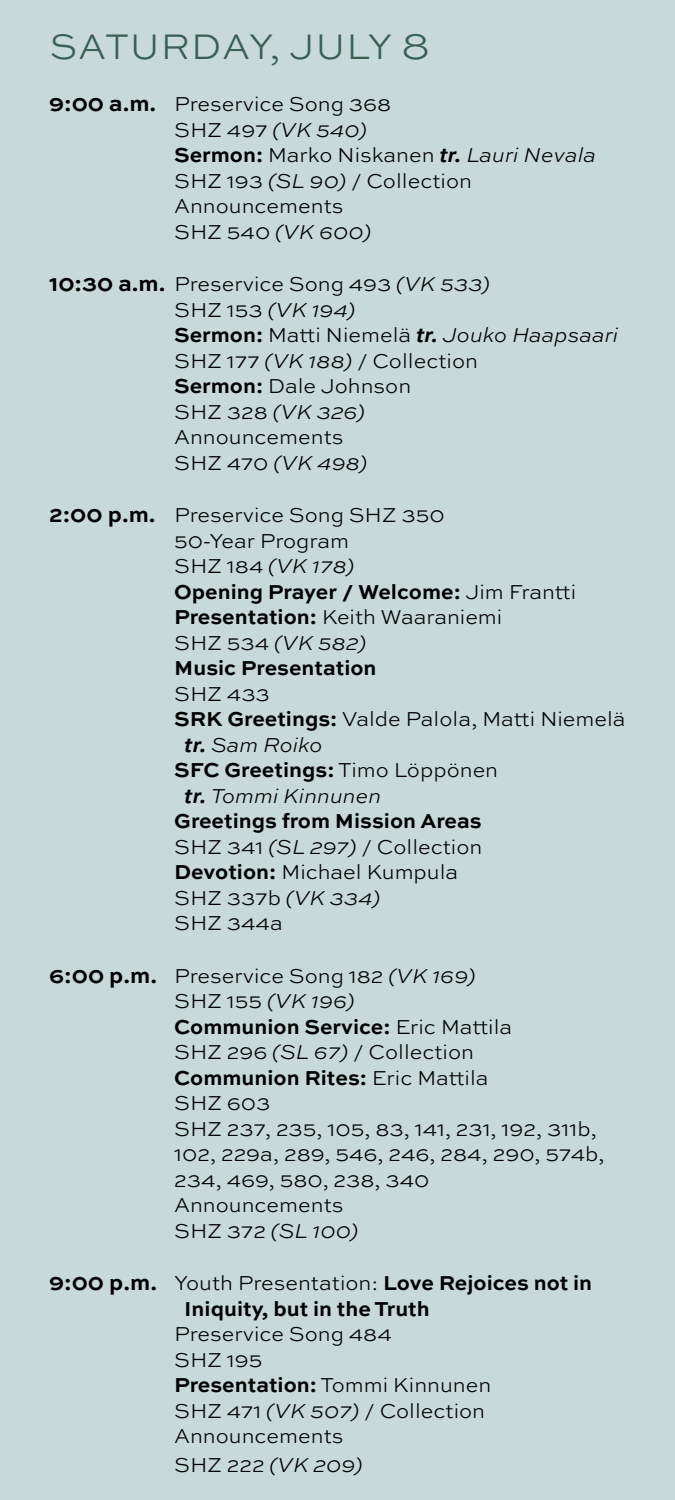
<style>
.page{position:relative;width:675px;height:1500px;background:#c7d9d9}
.page>*{position:absolute;margin:0;border:0;box-sizing:border-box;transform-origin:0 0}
.t1{font:300 37.5px "Sweet Sans Pro";letter-spacing:.02em;color:#376052}
.t2{font:300 21.25px/25.5px "Sweet Sans Pro";color:#000}
.t3{font:700 21.25px/25.5px "Sweet Sans Pro";color:#000}
.t4{font:italic 300 21.25px "Sweet Sans Pro";color:#000}
.s1{font-weight:700;font-size:22.5px}
.s2{font-style:italic}
.s3{font-weight:700}
.s4{font-weight:700;font-style:italic}
.s5{font-weight:300}
.s6{font-size:22.5px}
.s7{font-style:normal}
</style>
<div class="page">
<h1 class="t1" style="left:50px;top:20px;width:382px">SATURDAY, JULY 8</h1>
<p class="t2" style="left:174px;top:91px;width:424px;text-indent:-125px"><span class="s1">9:00 a.m.</span> Preservice Song 368<br>SHZ 497 <span class="s2">(VK 540)<br></span><span class="s3">Sermon:</span> Marko Niskanen <span class="s4">tr.</span> <span class="s2">Lauri Nevala<br></span>SHZ 193 <span class="s2">(SL 90)</span> / Collection<br>Announcements<br>SHZ 540 <span class="s2">(VK 600)</span></p>
<p class="t2" style="left:174px;top:271px;width:446px;text-indent:-125px"><span class="s1">10:30 a.m.</span> Preservice Song 493 <span class="s2">(VK 533)<br></span>SHZ 153 <span class="s2">(VK 194)<br></span><span class="s3">Sermon:</span> Matti Niemelä <span class="s4">tr.</span> <span class="s2">Jouko Haapsaari<br></span>SHZ 177 <span class="s2">(VK 188)</span> / Collection<br><span class="s3">Sermon:</span> Dale Johnson<br>SHZ 328 <span class="s2">(VK 326)<br></span>Announcements<br>SHZ 470 <span class="s2">(VK 498)</span></p>
<p class="t2" style="left:174px;top:502px;width:404px;text-indent:-125px"><span class="s1">2:00 p.m.</span> Preservice Song SHZ 350<br>50-Year Program<br>SHZ 184 <span class="s2">(VK 178)<br></span><span class="s3">Opening Prayer / Welcome:</span> Jim Frantti<br><span class="s3">Presentation:</span> Keith Waaraniemi<br>SHZ 534 <span class="s2">(VK 582)<br></span><span class="s3">Music Presentation</span></p>
<p class="t2" style="left:174px;top:680px;width:97px">SHZ 433</p>
<p class="t2" style="left:174px;top:706px;width:453px"><span class="s3">SRK Greetings:</span> Valde Palola, Matti Niemelä</p>
<p class="t4" style="left:184px;top:730px;width:140px"><span class="s3">tr.</span> Sam Roiko</p>
<p class="t3" style="left:174px;top:756px;width:325px">SFC Greetings: <span class="s5">Timo Löppönen</span></p>
<p class="t4" style="left:184px;top:781px;width:199px"><span class="s3">tr.</span> Tommi Kinnunen</p>
<p class="t3" style="left:174px;top:807px;width:309px">Greetings from Mission Areas</p>
<p class="t2" style="left:174px;top:833px;width:310px">SHZ 341 <span class="s2">(SL 297)</span> / Collection</p>
<p class="t2" style="left:174px;top:859px;width:286px"><span class="s3">Devotion:</span> Michael Kumpula</p>
<p class="t2" style="left:174px;top:884px;width:207px">SHZ 337b <span class="s2">(VK 334)</span></p>
<p class="t2" style="left:174px;top:910px;width:110px">SHZ 344a</p>
<p class="t2" style="left:174px;top:962px;width:432px;text-indent:-125px"><span class="s1">6:00 p.m.</span> Preservice Song 182 <span class="s2">(VK 169)<br></span>SHZ 155 <span class="s2">(VK 196)<br></span><span class="s3">Communion Service:</span> Eric Mattila<br>SHZ 296 <span class="s2">(SL 67)</span> / Collection<br><span class="s3">Communion Rites:</span> Eric Mattila<br>SHZ 603<br>SHZ 237, 235, 105, 83, 141, 231, 192, 311b,<br>102, 229a, 289, 546, 246, 284, 290, 574b,<br>234, 469, 580, 238, 340<br>Announcements<br>SHZ 372 <span class="s2">(SL 100)</span></p>
<p class="t3" style="left:184px;top:1269px;width:410px;text-indent:-135px"><span class="s6">9:00 p.m.</span> <span class="s5">Youth Presentation:</span> Love Rejoices not in<br>Iniquity, but in the Truth</p>
<p class="t2" style="left:174px;top:1321px;width:319px">Preservice Song 484<br>SHZ 195<br><span class="s3">Presentation:</span> Tommi Kinnunen<br>SHZ 471 <span class="s2">(VK 507)</span> / Collection<br>Announcements</p>
<p class="t4" style="left:174px;top:1450px;width:190px"><span class="s7">SHZ 222</span> (VK 209)</p>
</div>
